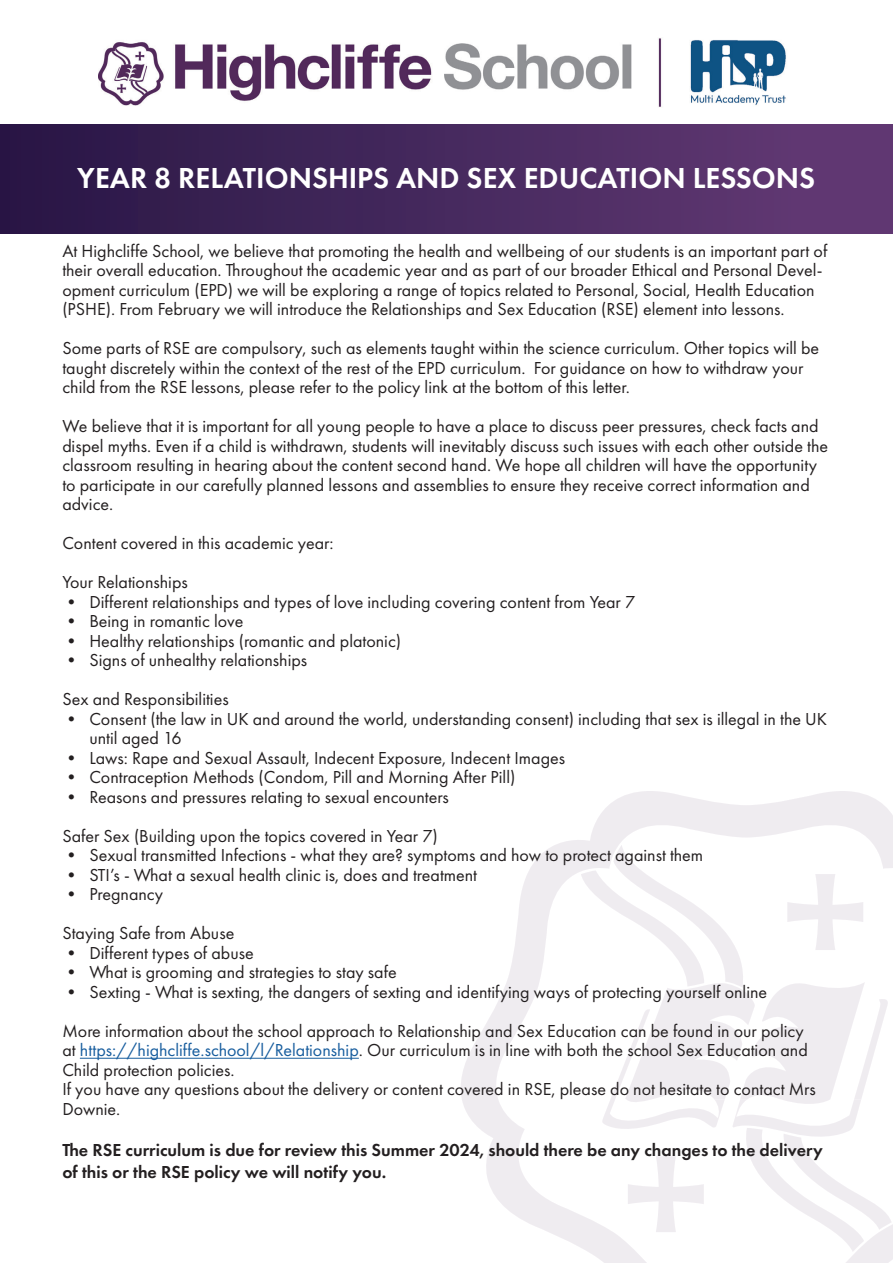
<style>
.page{position:relative;width:893px;height:1263px;background:#fff}
.page>*{position:absolute;margin:0;border:0;box-sizing:border-box;transform-origin:0 0}
.t1{font:600 30px "Futura PT";color:#fff}
.t2{font:18px/19.5px "Futura PT";color:#231f20}
.t3{font:600 18px/21.6px "Futura PT";color:#231f20}
.s1{color:#175d9e}
</style>
<div class="page">
<div style="left:0;top:124px;width:893px;height:110px;background:linear-gradient(to right,#281745,#653b76)"></div>
<svg style="left:461px;top:791px;width:432px;height:472px"></svg>
<svg style="left:581px;top:845px;width:311px;height:407px"></svg>
<img style="left:99px;top:38px;width:687px;height:69px">
<hr style="left:80px;top:1058px;width:279px;height:1px;background:#175d9e">
<p class="t1" style="left:77px;top:159px;width:739px">YEAR 8 RELATIONSHIPS AND SEX EDUCATION LESSONS</p>
<p class="t2" style="left:62px;top:241px;width:766px">At Highcliffe School, we believe that promoting the health and wellbeing of our students is an important part of their overall education. Throughout the academic year and as part of our broader Ethical and Personal Devel&shy;opment curriculum (EPD) we will be exploring a range of topics related to Personal, Social, Health Education (PSHE). From February we will introduce the Relationships and Sex Education (RSE) element into lessons.</p>
<p class="t2" style="left:62px;top:338px;width:758px">Some parts of RSE are compulsory, such as elements taught within the science curriculum. Other topics will be taught discretely within the context of the rest of the EPD curriculum. For guidance on how to withdraw your child from the RSE lessons, please refer to the policy link at the bottom of this letter.</p>
<p class="t2" style="left:62px;top:416px;width:767px">We believe that it is important for all young people to have a place to discuss peer pressures, check facts and dispel myths. Even if a child is withdrawn, students will inevitably discuss such issues with each other outside the classroom resulting in hearing about the content second hand. We hope all children will have the opportunity to participate in our carefully planned lessons and assemblies to ensure they receive correct information and advice.</p>
<p class="t2" style="left:62px;top:533px;width:273px">Content covered in this academic year:</p>
<p class="t2" style="left:62px;top:572px;width:127px">Your Relationships</p>
<p class="t2" style="left:62px;top:592px;width:574px">• Different relationships and types of love including covering content from Year 7</p>
<p class="t2" style="left:62px;top:611px;width:183px">• Being in romantic love</p>
<p class="t2" style="left:62px;top:631px;width:340px">• Healthy relationships (romantic and platonic)</p>
<p class="t2" style="left:62px;top:650px;width:246px">• Signs of unhealthy relationships</p>
<p class="t2" style="left:62px;top:689px;width:168px">Sex and Responsibilities</p>
<p class="t2" style="left:89px;top:709px;width:739px;text-indent:-27px">• Consent (the law in UK and around the world, understanding consent) including that sex is illegal in the UK until aged 16</p>
<p class="t2" style="left:62px;top:748px;width:504px">• Laws: Rape and Sexual Assault, Indecent Exposure, Indecent Images</p>
<p class="t2" style="left:62px;top:767px;width:454px">• Contraception Methods (Condom, Pill and Morning After Pill)</p>
<p class="t2" style="left:62px;top:787px;width:388px">• Reasons and pressures relating to sexual encounters</p>
<p class="t2" style="left:62px;top:826px;width:377px">Safer Sex (Building upon the topics covered in Year 7)</p>
<p class="t2" style="left:62px;top:845px;width:642px">• Sexual transmitted Infections - what they are? symptoms and how to protect against them</p>
<p class="t2" style="left:62px;top:865px;width:416px">• STI’s - What a sexual health clinic is, does and treatment</p>
<p class="t2" style="left:62px;top:884px;width:102px">• Pregnancy</p>
<p class="t2" style="left:62px;top:923px;width:173px">Staying Safe from Abuse</p>
<p class="t2" style="left:62px;top:943px;width:193px">• Different types of abuse</p>
<p class="t2" style="left:62px;top:962px;width:336px">• What is grooming and strategies to stay safe</p>
<p class="t2" style="left:62px;top:982px;width:706px">• Sexting - What is sexting, the dangers of sexting and identifying ways of protecting yourself online</p>
<p class="t2" style="left:62px;top:1021px;width:747px">More information about the school approach to Relationship and Sex Education can be found in our policy at <span class="s1">https://highcliffe.school/l/Relationship</span>. Our curriculum is in line with both the school Sex Education and<br>Child protection policies.</p>
<p class="t2" style="left:62px;top:1079px;width:755px">If you have any questions about the delivery or content covered in RSE, please do not hesitate to contact Mrs<br>Downie.</p>
<p class="t3" style="left:62px;top:1139px;width:762px">The RSE curriculum is due for review this Summer 2024, should there be any changes to the delivery of this or the RSE policy we will notify you.</p>
</div>
